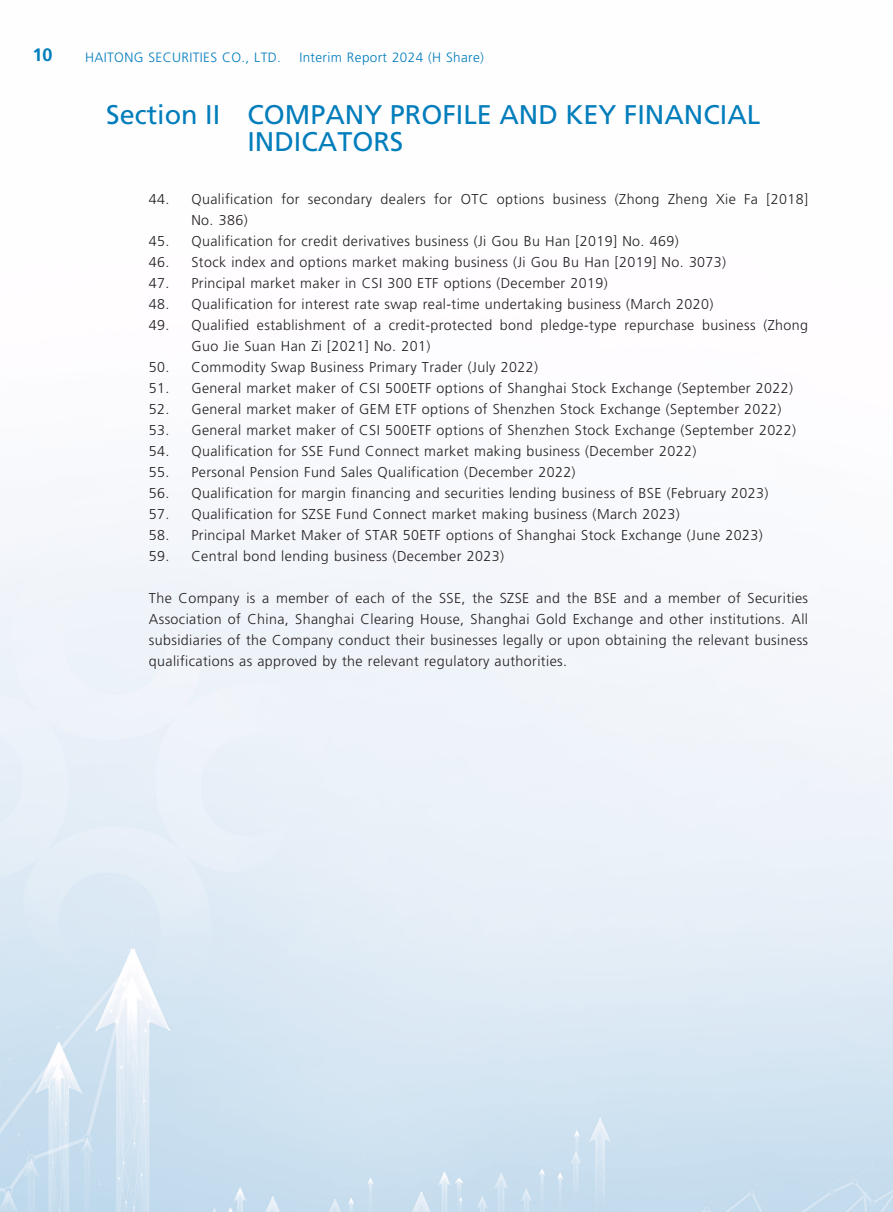
<style>
.page{position:relative;width:893px;height:1212px;background:#fff}
.page>*{position:absolute;margin:0;border:0;box-sizing:border-box;transform-origin:0 0}
.t1{font:27px/27px "Frutiger LT Std";color:#007dbb}
.t2{font:700 18px "Frutiger LT Std";color:#007dbb}
.t3{font:300 14.25px/21px "Frutiger LT Std";letter-spacing:.03em;color:#231f20}
.t4{font:300 13.5px "Frutiger LT Std";letter-spacing:.03em;color:#007dbb}
</style>
<div class="page">
<img style="left:0;top:508px;width:892px;height:704px">
<p class="t2" style="left:33px;top:44px;width:22px">10</p>
<p class="t4" style="left:85px;top:49px;width:197px">HAITONG SECURITIES CO., LTD.</p>
<p class="t4" style="left:299px;top:49px;width:186px">Interim Report 2024 (H Share)</p>
<h1 class="t1" style="left:247px;top:102px;width:515px;text-indent:-141px">Section II COMPANY PROFILE AND KEY FINANCIAL<br>INDICATORS</h1>
<p class="t3" style="left:191px;top:189px;width:618px;text-indent:-43px">44. Qualification for secondary dealers for OTC options business (Zhong Zheng Xie Fa [2018]<br>No. 386)</p>
<p class="t3" style="left:149px;top:231px;width:531px">45. Qualification for credit derivatives business (Ji Gou Bu Han [2019] No. 469)</p>
<p class="t3" style="left:149px;top:252px;width:579px">46. Stock index and options market making business (Ji Gou Bu Han [2019] No. 3073)</p>
<p class="t3" style="left:149px;top:273px;width:460px">47. Principal market maker in CSI 300 ETF options (December 2019)</p>
<p class="t3" style="left:149px;top:294px;width:566px">48. Qualification for interest rate swap real-time undertaking business (March 2020)</p>
<p class="t3" style="left:191px;top:315px;width:618px;text-indent:-43px">49. Qualified establishment of a credit-protected bond pledge-type repurchase business (Zhong<br>Guo Jie Suan Han Zi [2021] No. 201)</p>
<p class="t3" style="left:149px;top:357px;width:391px">50. Commodity Swap Business Primary Trader (July 2022)</p>
<p class="t3" style="left:149px;top:378px;width:646px">51. General market maker of CSI 500ETF options of Shanghai Stock Exchange (September 2022)</p>
<p class="t3" style="left:149px;top:399px;width:634px">52. General market maker of GEM ETF options of Shenzhen Stock Exchange (September 2022)</p>
<p class="t3" style="left:149px;top:420px;width:649px">53. General market maker of CSI 500ETF options of Shenzhen Stock Exchange (September 2022)</p>
<p class="t3" style="left:149px;top:441px;width:549px">54. Qualification for SSE Fund Connect market making business (December 2022)</p>
<p class="t3" style="left:149px;top:462px;width:428px">55. Personal Pension Fund Sales Qualification (December 2022)</p>
<p class="t3" style="left:149px;top:483px;width:621px">56. Qualification for margin financing and securities lending business of BSE (February 2023)</p>
<p class="t3" style="left:149px;top:504px;width:532px">57. Qualification for SZSE Fund Connect market making business (March 2023)</p>
<p class="t3" style="left:149px;top:525px;width:615px">58. Principal Market Maker of STAR 50ETF options of Shanghai Stock Exchange (June 2023)</p>
<p class="t3" style="left:149px;top:546px;width:357px">59. Central bond lending business (December 2023)</p>
<p class="t3" style="left:149px;top:588px;width:661px;text-align:justify">The Company is a member of each of the SSE, the SZSE and the BSE and a member of Securities Association of China, Shanghai Clearing House, Shanghai Gold Exchange and other institutions. All subsidiaries of the Company conduct their businesses legally or upon obtaining the relevant business qualifications as approved by the relevant regulatory authorities.</p>
</div>
